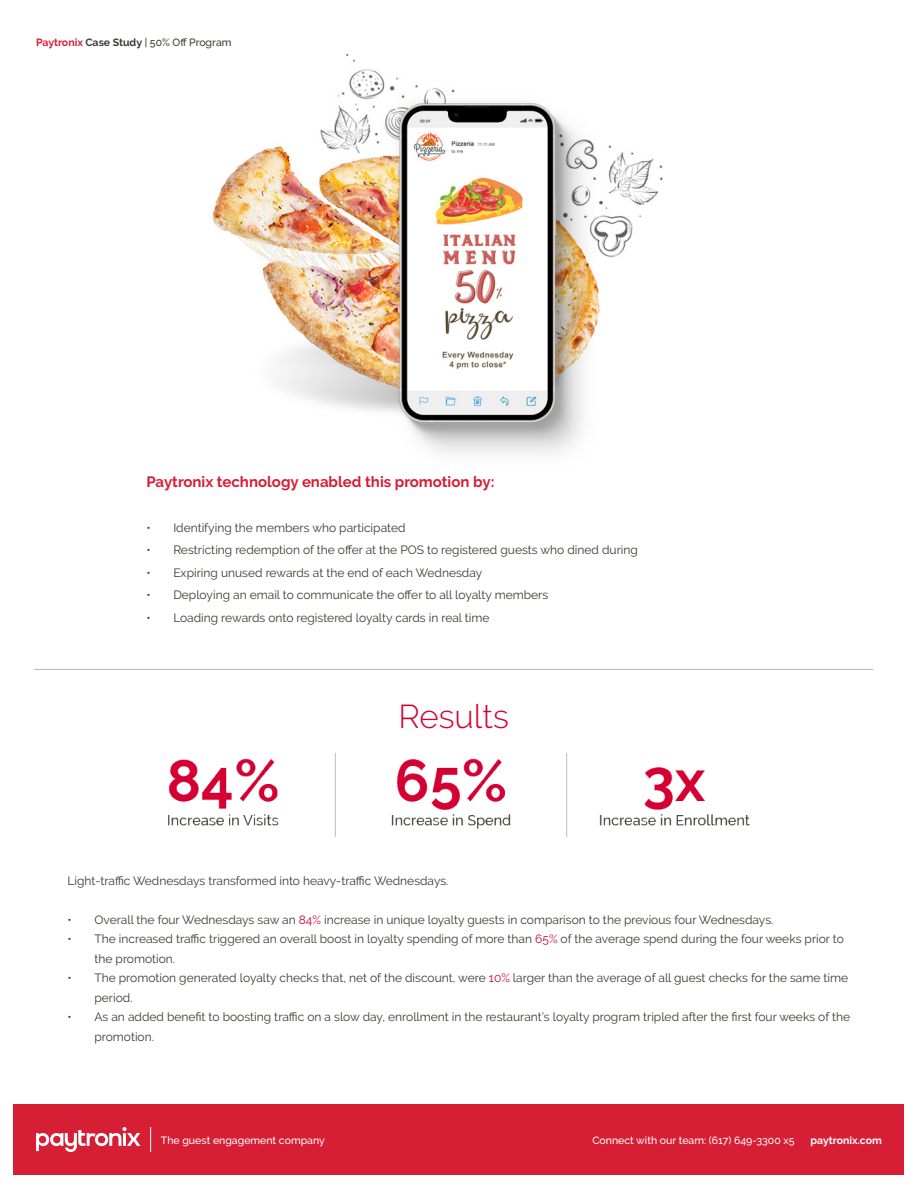
<style>
.page{position:relative;width:918px;height:1188px;background:#fff}
.page>*{position:absolute;margin:0;border:0;box-sizing:border-box;transform-origin:0 0}
.t1{font:300 33px "Raleway";color:#d50032}
.t2{font:700 15px "Raleway";color:#d61e34}
.t3{font:12px/19.5px "Raleway";color:#3c3934}
.t4{font:500 10.5px "Raleway";color:#fff}
.t5{font:500 10.5px "Raleway";color:#3c3934}
.t6{font:700 10.5px "Raleway";color:#fff}
.s1{font-weight:700;color:#d61e34}
.s2{font-weight:700}
.s3{color:#d50032}
</style>
<div class="page">
<img style="left:212px;top:54px;width:450px;height:401px">
<div style="left:14px;top:1104px;width:890px;height:70px;background:#d61e34"></div>
<svg style="left:36px;top:1127px;width:104px;height:25px"></svg>
<svg style="left:150px;top:1127px;width:1px;height:25px"></svg>
<hr style="left:34px;top:669px;width:839px;height:1px;background:#b8b8b8">
<img style="left:168px;top:754px;width:582px;height:82px">
<p class="t5" style="left:36px;top:36px;width:197px"><span class="s1">Paytronix</span> <span class="s2">Case Study</span> | 50% Off Program</p>
<p class="t2" style="left:146px;top:473px;width:350px">Paytronix technology enabled this promotion by:</p>
<p class="t3" style="left:146px;top:518px;width:261px">• Identifying the members who participated</p>
<p class="t3" style="left:146px;top:540px;width:493px">• Restricting redemption of the offer at the POS to registered guests who dined during</p>
<p class="t3" style="left:146px;top:563px;width:337px">• Expiring unused rewards at the end of each Wednesday</p>
<p class="t3" style="left:146px;top:585px;width:404px">• Deploying an email to communicate the offer to all loyalty members</p>
<p class="t3" style="left:146px;top:608px;width:345px">• Loading rewards onto registered loyalty cards in real time</p>
<p class="t1" style="left:399px;top:697px;width:112px">Results</p>
<p class="t3" style="left:68px;top:871px;width:383px">Light-traffic Wednesdays transformed into heavy-traffic Wednesdays.</p>
<p class="t3" style="left:68px;top:910px;width:707px">• Overall the four Wednesdays saw an <span class="s3">84%</span> increase in unique loyalty guests in comparison to the previous four Wednesdays.</p>
<p class="t3" style="left:94px;top:929px;width:751px;text-indent:-27px">• The increased traffic triggered an overall boost in loyalty spending of more than <span class="s3">65%</span> of the average spend during the four weeks prior to the promotion.</p>
<p class="t3" style="left:94px;top:968px;width:755px;text-indent:-27px">• The promotion generated loyalty checks that, net of the discount, were <span class="s3">10%</span> larger than the average of all guest checks for the same time period.</p>
<p class="t3" style="left:94px;top:1007px;width:757px;text-indent:-27px">• As an added benefit to boosting traffic on a slow day, enrollment in the restaurant’s loyalty program tripled after the first four weeks of the promotion.</p>
<p class="t4" style="left:161px;top:1134px;width:165px">The guest engagement company</p>
<p class="t4" style="left:592px;top:1134px;width:204px">Connect with our team: (617) 649-3300 x5</p>
<p class="t6" style="left:811px;top:1135px;width:73px">paytronix.com</p>
</div>
